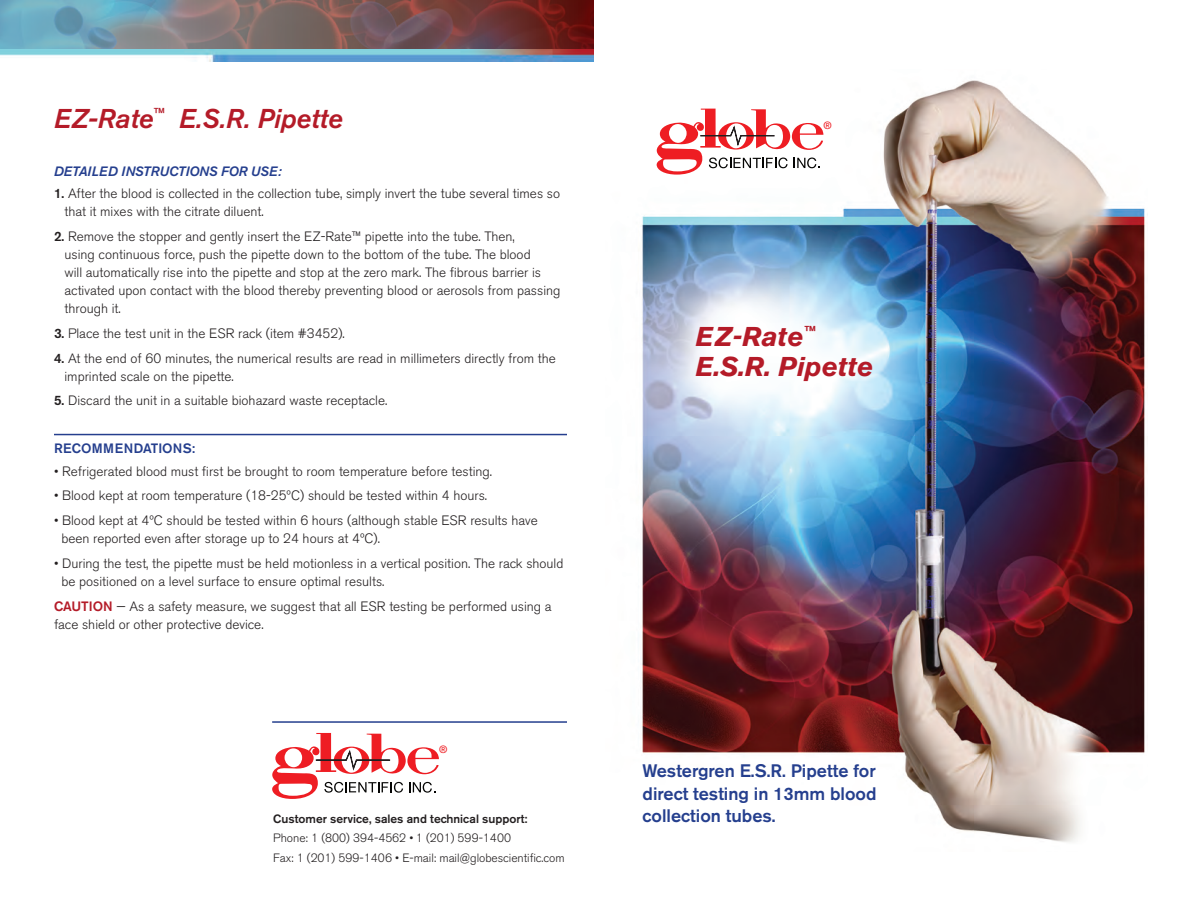
<style>
.page{position:relative;width:1188px;height:918px;background:#fff}
.page>*{position:absolute;margin:0;border:0;box-sizing:border-box;transform-origin:0 0}
.t1{font:italic 700 27px/30px "Akzidenz Grotesk BE";color:#b41b28}
.t2{font:italic 500 27px "Akzidenz Grotesk BE";color:#b41b28}
.t3{font:500 18px/22.5px "Akzidenz Grotesk BE";color:#253f8e;text-align:justify}
.t4{font:300 13.5px/18px "Akzidenz Grotesk BE";color:#231f20}
.t5{font:italic 500 13.5px "Akzidenz Grotesk BE";color:#253f8e}
.t6{font:500 13.5px "Akzidenz Grotesk BE";letter-spacing:.01em;color:#253f8e}
.t7{font:300 12px/19.5px "Akzidenz Grotesk BE";letter-spacing:-.005em;color:#231f20}
.t8{font:500 12px "Akzidenz Grotesk BE";color:#231f20}
.t9{font:500 10.35px "Helvetica Neue";color:#ee1d23}
.s1{font-weight:500}
.s2{font-weight:500;color:#b41b28}
</style>
<div class="page">
<img style="left:0;top:48px;width:594px;height:13px">
<hr style="left:54px;top:434px;width:513px;height:1px;background:#253f8e">
<hr style="left:272px;top:721px;width:295px;height:2px;background:#253f8e">
<img style="left:642px;top:80px;width:506px;height:762px">
<svg style="left:657px;top:109px;width:166px;height:66px"></svg>
<svg style="left:272px;top:733px;width:167px;height:66px"></svg>
<svg style="left:0;top:0;width:594px;height:48px;background:#76696d"></svg>
<h1 class="t2" style="left:54px;top:103px;width:290px">EZ-Rate<sup>™</sup> E.S.R. Pipette</h1>
<p class="t5" style="left:54px;top:164px;width:229px">DETAILED INSTRUCTIONS FOR USE:</p>
<p class="t4" style="left:65px;top:185px;width:497px;text-indent:-11px"><span class="s1">1.</span> After the blood is collected in the collection tube, simply invert the tube several times so that it mixes with the citrate diluent.</p>
<p class="t4" style="left:65px;top:228px;width:497px;text-indent:-11px"><span class="s1">2.</span> Remove the stopper and gently insert the EZ-Rate™ pipette into the tube. Then,<br>using continuous force, push the pipette down to the bottom of the tube. The blood<br>will automatically rise into the pipette and stop at the zero mark. The fibrous barrier is activated upon contact with the blood thereby preventing blood or aerosols from passing through it.</p>
<p class="t4" style="left:54px;top:324px;width:292px"><span class="s1">3.</span> Place the test unit in the ESR rack (item #3452).</p>
<p class="t4" style="left:65px;top:349px;width:493px;text-indent:-11px"><span class="s1">4.</span> At the end of 60 minutes, the numerical results are read in millimeters directly from the imprinted scale on the pipette.</p>
<p class="t4" style="left:54px;top:392px;width:335px"><span class="s1">5.</span> Discard the unit in a suitable biohazard waste receptacle.</p>
<p class="t6" style="left:54px;top:440px;width:143px">RECOMMENDATIONS:</p>
<p class="t4" style="left:54px;top:462px;width:440px">• Refrigerated blood must first be brought to room temperature before testing.</p>
<p class="t4" style="left:54px;top:487px;width:435px">• Blood kept at room temperature (18-25ºC) should be tested within 4 hours.</p>
<p class="t4" style="left:62px;top:512px;width:478px;text-indent:-8px">• Blood kept at 4ºC should be tested within 6 hours (although stable ESR results have been reported even after storage up to 24 hours at 4ºC).</p>
<p class="t4" style="left:62px;top:555px;width:503px;text-indent:-8px">• During the test, the pipette must be held motionless in a vertical position. The rack should be positioned on a level surface to ensure optimal results.</p>
<p class="t4" style="left:54px;top:597px;width:499px"><span class="s2">CAUTION</span> — As a safety measure, we suggest that all ESR testing be performed using a face shield or other protective device.</p>
<p class="t9" style="left:439px;top:743px;width:10px">®</p>
<p class="t8" style="left:273px;top:811px;width:256px">Customer service, sales and technical support:</p>
<p class="t7" style="left:273px;top:829px;width:293px">Phone: 1 (800) 394-4562 • 1 (201) 599-1400<br>Fax: 1 (201) 599-1406 • E-mail: mail@globescientific.com</p>
<p class="t9" style="left:824px;top:119px;width:10px">®</p>
<h1 class="t1" style="left:696px;top:321px;width:179px">EZ-Rate<sup>™<br></sup>E.S.R. Pipette</h1>
<h2 class="t3" style="left:643px;top:760px;width:235px">Westergren E.S.R. Pipette for direct testing in 13mm blood collection tubes.</h2>
</div>
